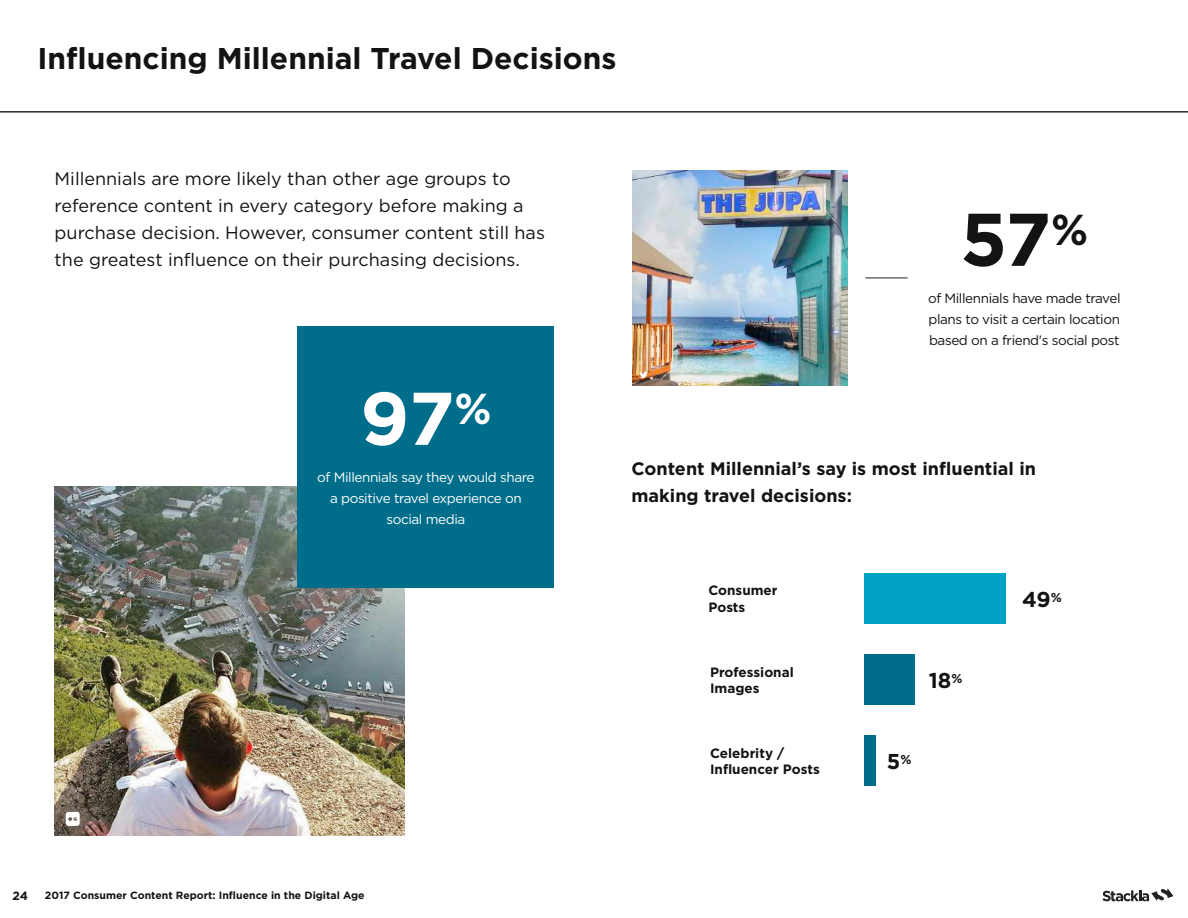
<style>
.page{position:relative;width:1188px;height:918px;background:#fff}
.page>*{position:absolute;margin:0;border:0;box-sizing:border-box;transform-origin:0 0}
.t1{font:700 74.4px "Gotham";color:#131313}
.t2{font:700 74.4px "Gotham";color:#fff}
.t3{font:700 30px "Gotham";color:#131313}
.t4{font:700 21.45px "Gotham";color:#131313}
.t5{font:18px/27px "Gotham";color:#131313}
.t6{font:700 18px/27px "Gotham";color:#131313}
.t7{font:13.5px/21px "Gotham";letter-spacing:-.03em;color:#131313;text-align:justify}
.t8{font:13.5px/21px "Gotham";letter-spacing:-.03em;color:#fff;text-align:center}
.t9{font:700 13.5px/16.5px "Gotham";color:#131313}
.t10{font:700 12px "Gotham";color:#131313}
.t11{font:700 10.5px "Gotham";color:#131313}
</style>
<div class="page">
<svg style="left:1102px;top:888px;width:71px;height:13px"></svg>
<hr style="left:0;top:111px;width:1188px;height:1px;background:#231f20">
<div style="left:864px;top:573px;width:142px;height:51px;background:#00a3c3"></div>
<div style="left:864px;top:654px;width:51px;height:51px;background:#006e8a"></div>
<div style="left:864px;top:735px;width:12px;height:51px;background:#006e8a"></div>
<img style="left:633px;top:170px;width:215px;height:215px">
<svg style="left:640px;top:372px;width:8px;height:6px"></svg>
<hr style="left:865px;top:278px;width:43px;height:1px;background:#231f20">
<img style="left:55px;top:486px;width:350px;height:350px">
<svg style="left:66px;top:812px;width:14px;height:14px"></svg>
<div style="left:297px;top:326px;width:257px;height:262px;background:#006e8a"></div>
<h2 class="t3" style="left:38px;top:39px;width:581px">Influencing Millennial Travel Decisions</h2>
<p class="t5" style="left:55px;top:165px;width:492px">Millennials are more likely than other age groups to reference content in every category before making a purchase decision. However, consumer content still has the greatest influence on their purchasing decisions.</p>
<h1 class="t2" style="left:360px;top:369px;width:133px">97<sup>%</sup></h1>
<p class="t8" style="left:317px;top:467px;width:219px">of Millennials say they would share a positive travel experience on social media</p>
<h1 class="t1" style="left:960px;top:190px;width:129px">57<sup>%</sup></h1>
<p class="t7" style="left:928px;top:288px;width:194px">of Millennials have made travel plans to visit a certain location based on a friend's social post</p>
<p class="t6" style="left:632px;top:455px;width:406px">Content Millennial’s say is most influential in making travel decisions:</p>
<p class="t9" style="left:708px;top:582px;width:71px">Consumer<br>Posts</p>
<p class="t9" style="left:710px;top:663px;width:85px">Professional<br>Images</p>
<p class="t9" style="left:710px;top:744px;width:111px">Celebrity /<br>Influencer Posts</p>
<p class="t4" style="left:929px;top:666px;width:35px">18<sup>%</sup></p>
<p class="t4" style="left:887px;top:747px;width:26px">5<sup>%</sup></p>
<p class="t4" style="left:1022px;top:585px;width:41px">49<sup>%</sup></p>
<p class="t10" style="left:12px;top:887px;width:17px">24</p>
<p class="t11" style="left:45px;top:889px;width:321px">2017 Consumer Content Report: Influence in the Digital Age</p>
</div>
